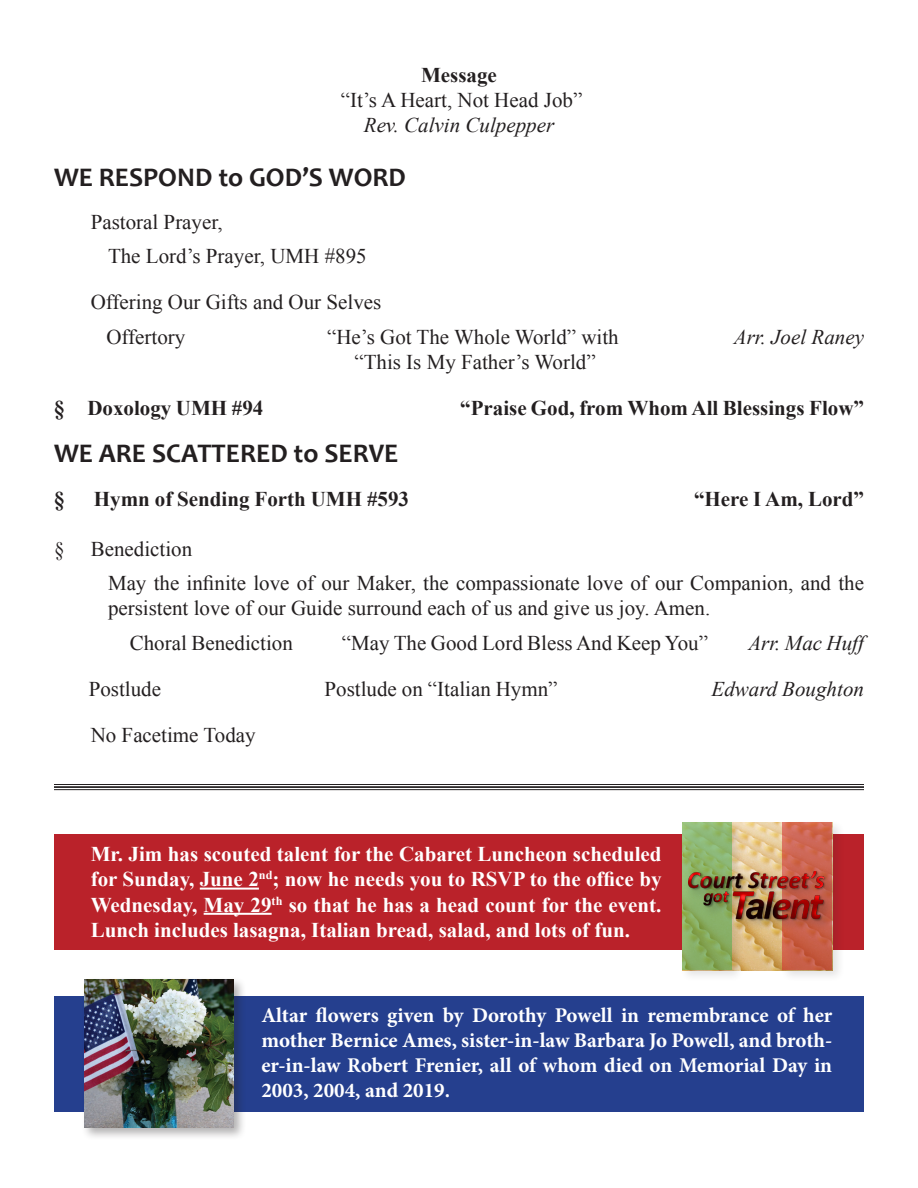
<style>
.page{position:relative;width:918px;height:1188px;background:#fff}
.page>*{position:absolute;margin:0;border:0;box-sizing:border-box;transform-origin:0 0}
.t1{font:700 27px "Candara";color:#231f20}
.t2{font:21px/25.2px "Times New Roman";color:#231f20}
.t3{font:700 21px/25.2px "Times New Roman";color:#fff;text-align:justify}
.t4{font:700 21px/25.2px "Minion Pro";color:#fff;text-align:justify}
.t5{font:700 21px "Times New Roman";color:#231f20}
.t6{font:italic 21px "Times New Roman";color:#231f20}
</style>
<div class="page">
<div style="left:54px;top:996px;width:810px;height:115px;background:#253f8e"></div>
<hr style="left:54px;top:784px;width:810px;height:1px;background:#231f20">
<hr style="left:54px;top:786px;width:810px;height:2px;background:#231f20">
<hr style="left:54px;top:789px;width:810px;height:1px;background:#231f20">
<div style="left:81px;top:976px;width:166px;height:164px;background:#231f20;opacity:.35"></div>
<img style="left:84px;top:980px;width:150px;height:147px">
<div style="left:54px;top:834px;width:810px;height:116px;background:#ba222a"></div>
<hr style="left:200px;top:888px;width:59px;height:2px;background:#fff">
<hr style="left:204px;top:913px;width:68px;height:2px;background:#fff">
<div style="left:680px;top:819px;width:165px;height:164px;background:#231f20;opacity:.25"></div>
<svg style="left:683px;top:822px;width:49px;height:148px;background:#8bb268"></svg>
<svg style="left:783px;top:822px;width:49px;height:148px;background:#cc634c"></svg>
<div style="left:686px;top:868px;width:151px;height:65px;background:#231f20;opacity:.25"></div>
<img style="left:687px;top:870px;width:140px;height:53px">
<img style="left:689px;top:871px;width:134px;height:48px">
<p class="t5" style="left:421px;top:61px;width:77px">Message</p>
<p class="t2" style="left:341px;top:87px;width:243px">“It’s A Heart, Not Head Job”</p>
<p class="t6" style="left:364px;top:111px;width:192px">Rev. Calvin Culpepper</p>
<p class="t1" style="left:54px;top:160px;width:353px">WE RESPOND to GOD’S WORD</p>
<p class="t2" style="left:91px;top:209px;width:134px">Pastoral Prayer,</p>
<p class="t2" style="left:108px;top:243px;width:260px">The Lord’s Prayer, UMH #895</p>
<p class="t2" style="left:91px;top:290px;width:292px">Offering Our Gifts and Our Selves</p>
<p class="t2" style="left:106px;top:324px;width:80px">Offertory</p>
<p class="t2" style="left:327px;top:324px;width:293px">“He’s Got The Whole World” with</p>
<p class="t6" style="left:734px;top:322px;width:132px">Arr. Joel Raney</p>
<p class="t2" style="left:354px;top:349px;width:243px">“This Is My Father’s World”</p>
<p class="t5" style="left:54px;top:394px;width:211px">§ Doxology UMH #94</p>
<p class="t5" style="left:460px;top:394px;width:405px">“Praise God, from Whom All Blessings Flow”</p>
<p class="t1" style="left:54px;top:437px;width:346px">WE ARE SCATTERED to SERVE</p>
<p class="t5" style="left:54px;top:484px;width:12px">§</p>
<p class="t5" style="left:94px;top:484px;width:317px">Hymn of Sending Forth UMH #593</p>
<p class="t5" style="left:694px;top:484px;width:171px">“Here I Am, Lord”</p>
<p class="t2" style="left:54px;top:536px;width:12px">§</p>
<p class="t2" style="left:91px;top:536px;width:103px">Benediction</p>
<p class="t2" style="left:108px;top:570px;width:758px">May the infinite love of our Maker, the compassionate love of our Companion, and the persistent love of our Guide surround each of us and give us joy. Amen.</p>
<p class="t2" style="left:130px;top:630px;width:165px">Choral Benediction</p>
<p class="t2" style="left:342px;top:630px;width:368px">“May The Good Lord Bless And Keep You”</p>
<p class="t6" style="left:748px;top:628px;width:117px">Arr. Mac Huff</p>
<p class="t2" style="left:89px;top:676px;width:74px">Postlude</p>
<p class="t2" style="left:325px;top:676px;width:234px">Postlude on “Italian Hymn”</p>
<p class="t6" style="left:712px;top:674px;width:154px">Edward Boughton</p>
<p class="t2" style="left:91px;top:722px;width:166px">No Facetime Today</p>
<p class="t3" style="left:91px;top:841px;width:572px">Mr. Jim has scouted talent for the Cabaret Luncheon scheduled for Sunday, June 2<sup>nd</sup>; now he needs you to RSVP to the office by Wednesday, May 29<sup>th</sup> so that he has a head count for the event.<br>Lunch includes lasagna, Italian bread, salad, and lots of fun.</p>
<p class="t4" style="left:261px;top:1002px;width:572px">Altar flowers given by Dorothy Powell in remembrance of her mother Bernice Ames, sister-in-law Barbara Jo Powell, and broth&shy;er-in-law Robert Frenier, all of whom died on Memorial Day in 2003, 2004, and 2019.</p>
</div>
